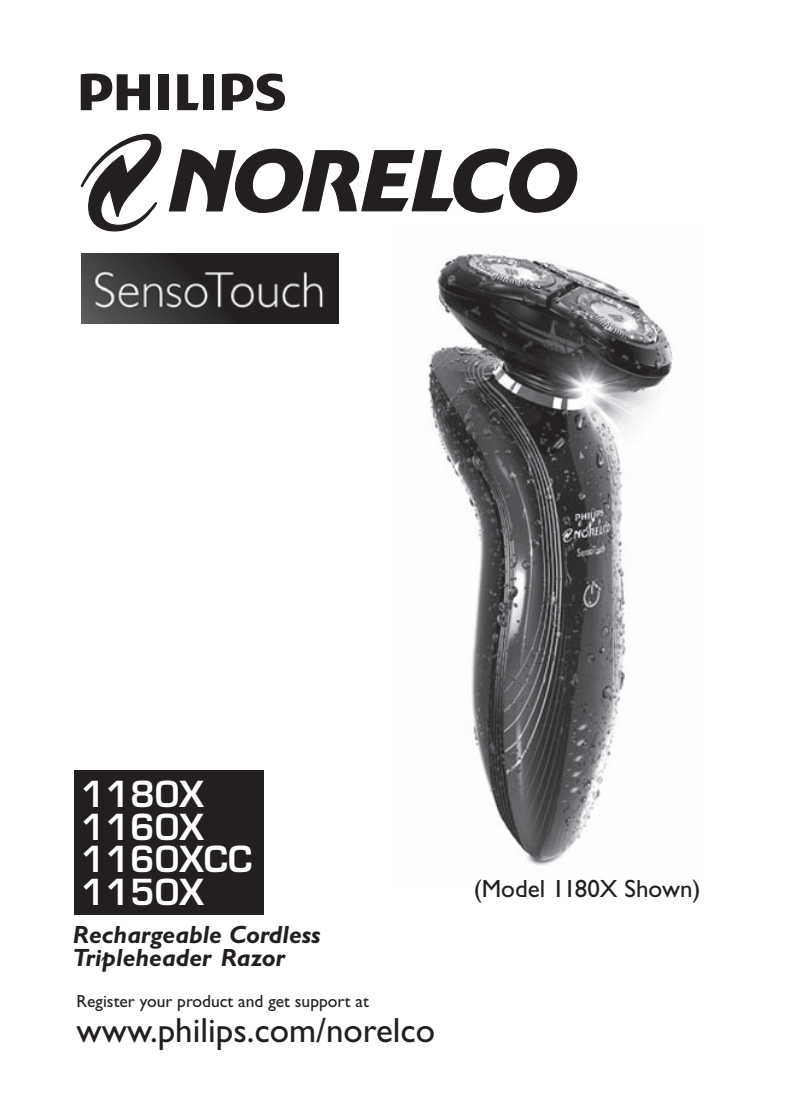
<style>
.page{position:relative;width:790px;height:1094px;background:#fff}
.page>*{position:absolute;margin:0;border:0;box-sizing:border-box;transform-origin:0 0}
.t1{font:35px "Gill Sans";color:#231f20}
.t2{font:600 35px/32.5px "Eurostile LT Std";color:#fff}
.t3{font:italic 700 25px/22.5px "Gill Sans";color:#231f20}
.t4{font:25px "Gill Sans";color:#231f20}
.t5{font:17.5px "Gill Sans";color:#231f20}
</style>
<div class="page">
<img style="left:427px;top:253px;width:246px;height:613px">
<svg style="left:81px;top:133px;width:81px;height:98px"></svg>
<svg style="left:169px;top:148px;width:408px;height:65px"></svg>
<svg style="left:177px;top:74px;width:22px;height:36px"></svg>
<div style="left:158px;top:74px;width:11px;height:36px;background:#231f20"></div>
<div style="left:202px;top:74px;width:11px;height:36px;background:#231f20"></div>
<svg style="left:222px;top:74px;width:63px;height:37px"></svg>
<svg style="left:81px;top:74px;width:69px;height:36px"></svg>
<div style="left:74px;top:770px;width:189px;height:144px;background:#231f20"></div>
<img style="left:81px;top:254px;width:257px;height:70px">
<h1 class="t2" style="left:81px;top:778px;width:173px">1180X<br>1160X<br>1160XCC<br>1150X</h1>
<p class="t3" style="left:73px;top:923px;width:249px">Rechargeable Cordless<br>Tripleheader Razor</p>
<p class="t5" style="left:77px;top:991px;width:293px">Register your product and get support at</p>
<h1 class="t1" style="left:77px;top:1010px;width:360px">www.philips.com/norelco</h1>
<p class="t4" style="left:473px;top:874px;width:228px">(Model 1180X Shown)</p>
</div>
